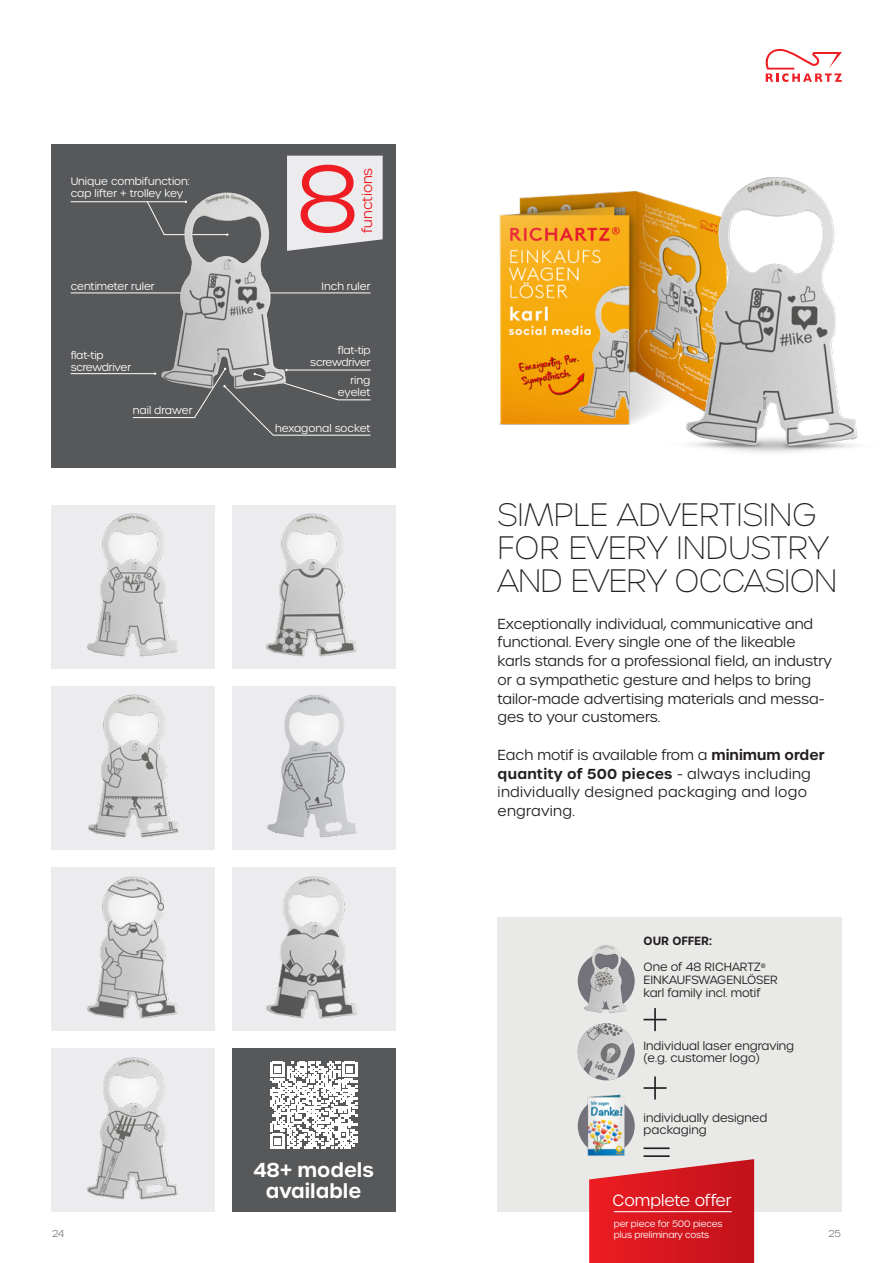
<style>
.page{position:relative;width:893px;height:1263px;background:#fff}
.page>*{position:absolute;margin:0;border:0;box-sizing:border-box;transform-origin:0 0}
.t1{font:300 91.8px "Urbane";color:#ee1d23}
.t2{font:100 31.35px/33px "Urbane";color:#231f20}
.t3{font:600 19.5px/21px "Urbane";color:#fff;text-align:center}
.t4{font:300 15.75px "Urbane";color:#fff}
.t5{font:300 14.1px/18.8px "Urbane";color:#231f20}
.t6{font:300 14.1px/18.8px "Urbane";letter-spacing:.02em;color:#231f20}
.t7{font:300 13.8px "Urbane";color:#ee1d23}
.t8{font:300 11.55px/12.8px "Urbane";color:#231f20}
.t9{font:600 11.55px "Urbane";color:#231f20}
.t10{font:300 10.5px/12px "Urbane";color:#fff;text-align:right}
.t11{font:300 10.5px/12px "Urbane";letter-spacing:-.02em;color:#fff;text-align:right}
.t12{font:300 9.75px "Urbane";color:#808285}
.t13{font:300 9px/10.8px "Urbane";letter-spacing:-.01em;color:#fff}
.s1{font-weight:600}
</style>
<div class="page">
<img style="left:395px;top:171px;width:272px;height:297px">
<img style="left:667px;top:177px;width:191px;height:276px">
<div style="left:51px;top:505px;width:164px;height:163px;background:#ececee"></div>
<div style="left:51px;top:867px;width:164px;height:164px;background:#ececee"></div>
<div style="left:51px;top:686px;width:164px;height:164px;background:#ececee"></div>
<div style="left:51px;top:1048px;width:164px;height:164px;background:#ececee"></div>
<div style="left:232px;top:505px;width:163px;height:163px;background:#ececee"></div>
<div style="left:232px;top:867px;width:163px;height:164px;background:#ececee"></div>
<div style="left:232px;top:686px;width:163px;height:164px;background:#ececee"></div>
<div style="left:232px;top:1048px;width:163px;height:164px;background:#57585a"></div>
<svg style="left:270px;top:1062px;width:87px;height:87px"></svg>
<div style="left:51px;top:145px;width:344px;height:323px;background:#57585a"></div>
<hr style="left:71px;top:201px;width:115px;height:1px;background:#fff">
<hr style="left:71px;top:293px;width:115px;height:1px;background:#fff">
<hr style="left:71px;top:373px;width:84px;height:1px;background:#fff">
<hr style="left:242px;top:293px;width:128px;height:1px;background:#fff">
<svg style="left:132px;top:369px;width:239px;height:67px"></svg>
<svg style="left:147px;top:201px;width:13px;height:27px"></svg>
<img style="left:160px;top:192px;width:127px;height:215px">
<div style="left:497px;top:917px;width:345px;height:295px;background:#e9e9e7"></div>
<div style="left:578px;top:952px;width:57px;height:57px;background:#74737b;border-radius:50%"></div>
<hr style="left:654px;top:1008px;width:2px;height:23px;background:#231f20">
<svg style="left:644px;top:1019px;width:23px;height:1px"></svg>
<hr style="left:654px;top:1076px;width:2px;height:23px;background:#231f20">
<hr style="left:644px;top:1087px;width:23px;height:2px;background:#231f20">
<hr style="left:644px;top:1147px;width:26px;height:2px;background:#231f20">
<hr style="left:644px;top:1155px;width:26px;height:2px;background:#231f20">
<img style="left:578px;top:1023px;width:57px;height:57px;border-radius:28px">
<div style="left:578px;top:1097px;width:57px;height:57px;background:#74737b;border-radius:50%"></div>
<img style="left:585px;top:1094px;width:41px;height:62px">
<svg style="left:765px;top:48px;width:77px;height:34px"></svg>
<div style="left:287px;top:156px;width:96px;height:95px;background:#ececee"></div>
<img style="left:585px;top:945px;width:42px;height:68px">
<img style="left:87px;top:876px;width:91px;height:143px">
<img style="left:266px;top:876px;width:91px;height:143px">
<img style="left:267px;top:695px;width:90px;height:143px">
<img style="left:266px;top:513px;width:91px;height:144px">
<img style="left:87px;top:1057px;width:91px;height:143px">
<img style="left:87px;top:513px;width:91px;height:144px">
<img style="left:88px;top:694px;width:91px;height:144px">
<svg style="left:589px;top:1159px;width:165px;height:104px;background:#d72c32"></svg>
<hr style="left:614px;top:1211px;width:118px;height:1px;background:#fff">
<p class="t10" style="left:71px;top:176px;width:121px;text-align:left">Unique combifunction: cap lifter + trolley key</p>
<h1 class="t1" style="left:296px;top:140px;width:64px">8</h1>
<p class="t7" style="left:358px;top:233px;width:66px;rotate:-90deg">functions</p>
<p class="t10" style="left:71px;top:280px;width:86px">centimeter ruler</p>
<p class="t10" style="left:322px;top:280px;width:50px">Inch ruler</p>
<p class="t11" style="left:71px;top:349px;width:62px;text-align:left">flat-tip screwdriver</p>
<p class="t10" style="left:133px;top:405px;width:61px">nail drawer</p>
<p class="t11" style="left:310px;top:345px;width:62px">flat-tip screwdriver</p>
<p class="t10" style="left:338px;top:375px;width:34px">ring eyelet</p>
<p class="t10" style="left:275px;top:422px;width:97px">hexagonal socket</p>
<h3 class="t3" style="left:253px;top:1159px;width:122px">48+ models available</h3>
<h2 class="t2" style="left:497px;top:499px;width:341px">SIMPLE ADVERTISING<br>FOR EVERY INDUSTRY<br>AND EVERY OCCASION</h2>
<p class="t5" style="left:498px;top:614px;width:336px">Exceptionally individual, communicative and functional. Every single one of the likeable karls stands for a professional field, an industry or a sympathetic gesture and helps to bring tailor-made advertising materials and messa&shy;ges to your customers.</p>
<p class="t6" style="left:498px;top:745px;width:328px">Each motif is available from a <span class="s1">minimum order quantity of 500 pieces</span> - always including individually designed packaging and logo engraving.</p>
<p class="t9" style="left:644px;top:933px;width:70px">OUR OFFER:</p>
<p class="t8" style="left:644px;top:961px;width:136px">One of 48 RICHARTZ<sup>®<br></sup>EINKAUFSWAGENLÖSER karl family incl. motif</p>
<p class="t8" style="left:644px;top:1039px;width:152px">Individual laser engraving (e.g. customer logo)</p>
<p class="t8" style="left:644px;top:1111px;width:125px">individually designed packaging</p>
<p class="t4" style="left:612px;top:1190px;width:121px">Complete offer</p>
<p class="t13" style="left:614px;top:1218px;width:110px">per piece for 500 pieces plus preliminary costs</p>
<p class="t12" style="left:52px;top:1227px;width:14px">24</p>
<p class="t12" style="left:828px;top:1227px;width:14px">25</p>
</div>
